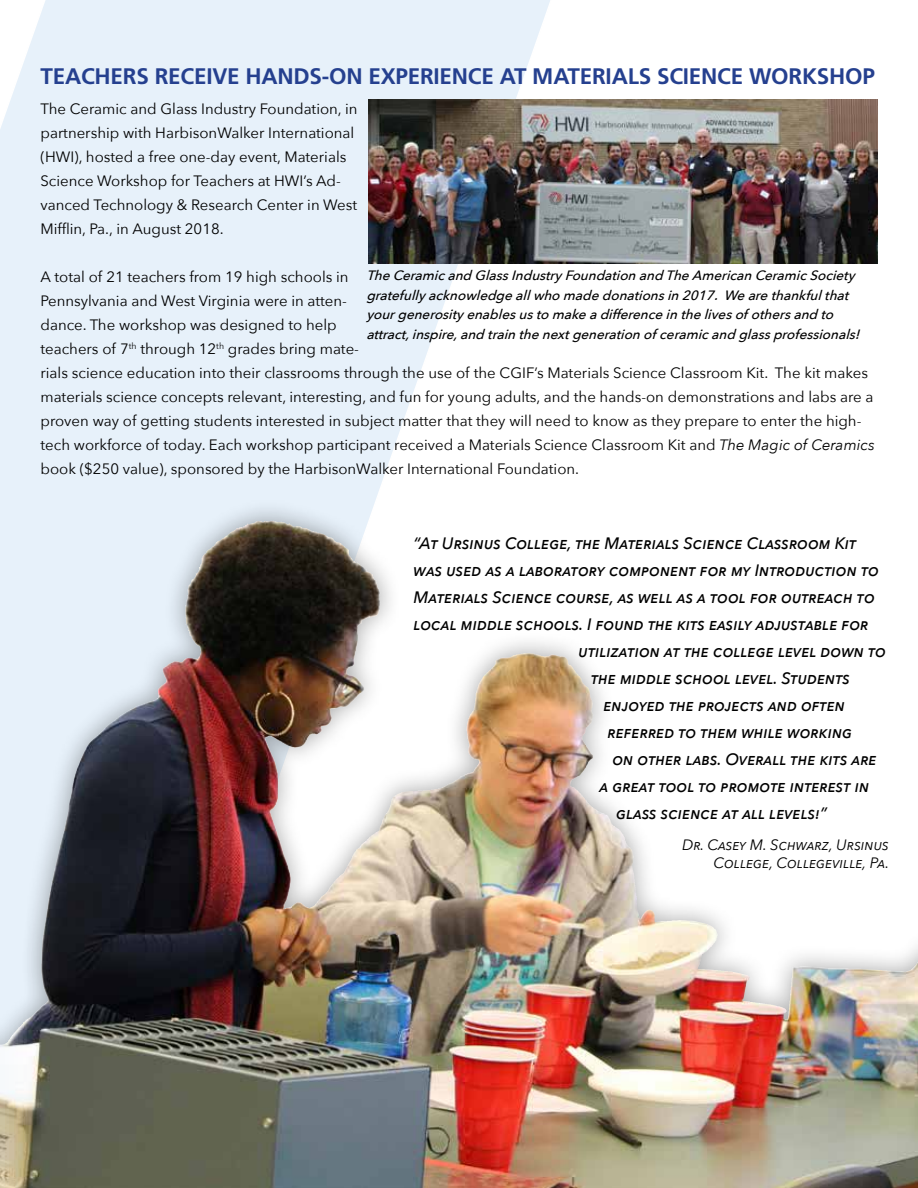
<style>
.page{position:relative;width:918px;height:1188px;background:#fff}
.page>*{position:absolute;margin:0;border:0;box-sizing:border-box;transform-origin:0 0}
.t1{font:700 22.5px "Frutiger";letter-spacing:-.01em;color:#25408f}
.t2{font:italic 500 16.5px "Avenir Next";color:#000}
.t3{font:15px/24px "Avenir Next";color:#000}
.t4{font:italic 15px/18px "Avenir Next";color:#000;text-align:right}
.t5{font:italic 500 13.5px/19.5px "Avenir Next";color:#000}
.s1{font-style:italic}
</style>
<div class="page">
<svg style="left:0;top:0;width:550px;height:499px;background:#eaf2fa"></svg>
<div style="left:0;top:499px;width:918px;height:689px;background:#000;opacity:.35"></div>
<img style="left:180px;top:521px;width:91px;height:141px">
<img style="left:369px;top:99px;width:509px;height:165px">
<h1 class="t1" style="left:40px;top:63px;width:836px">TEACHERS RECEIVE HANDS-ON EXPERIENCE AT MATERIALS SCIENCE WORKSHOP</h1>
<p class="t3" style="left:40px;top:97px;width:319px">The Ceramic and Glass Industry Foundation, in partnership with HarbisonWalker International (HWI), hosted a free one-day event, Materials Science Workshop for Teachers at HWI’s Ad&shy;vanced Technology &amp; Research Center in West Mifflin, Pa., in August 2018.</p>
<p class="t3" style="left:40px;top:265px;width:836px">A total of 21 teachers from 19 high schools in<br>Pennsylvania and West Virginia were in atten-<br>dance. The workshop was designed to help<br>teachers of 7<sup>th</sup> through 12<sup>th</sup> grades bring mate-<br>rials science education into their classrooms through the use of the CGIF’s Materials Science Classroom Kit. The kit makes materials science concepts relevant, interesting, and fun for young adults, and the hands-on demonstrations and labs are a proven way of getting students interested in subject matter that they will need to know as they prepare to enter the high&shy;tech workforce of today. Each workshop participant received a Materials Science Classroom Kit and <span class="s1">The Magic of Ceramics </span>book ($250 value), sponsored by the HarbisonWalker International Foundation.</p>
<p class="t5" style="left:366px;top:265px;width:500px">TheCeramicandGlassIndustryFoundationandTheAmericanCeramicSociety gratefullyacknowledgeallwhomadedonationsin2017.Wearethankfulthat yourgenerosityenablesustomakeadifferenceinthelivesofothersandto attract,inspire,andtrainthenextgenerationofceramicandglassprofessionals!</p>
<p class="t2" style="left:414px;top:529px;width:444px">“At Ursinus College, the Materials Science Classroom Kit</p>
<p class="t2" style="left:414px;top:556px;width:467px">was used as a laboratory component for my Introduction to</p>
<p class="t2" style="left:414px;top:583px;width:463px">Materials Science course, as well as a tool for outreach to</p>
<p class="t2" style="left:414px;top:610px;width:456px">local middle schools. I found the kits easily adjustable for</p>
<p class="t2" style="left:579px;top:637px;width:309px">utilization at the college level down to</p>
<p class="t2" style="left:591px;top:664px;width:261px">the middle school level. Students</p>
<p class="t2" style="left:603px;top:691px;width:243px">enjoyed the projects and often</p>
<p class="t2" style="left:608px;top:718px;width:246px">referred to them while working</p>
<p class="t2" style="left:612px;top:745px;width:266px">on other labs. Overall the kits are</p>
<p class="t2" style="left:600px;top:772px;width:271px">a great tool to promote interest in</p>
<p class="t2" style="left:616px;top:799px;width:213px">glass science at all levels!”</p>
<p class="t4" style="left:682px;top:836px;width:209px">Dr. Casey M. Schwarz, Ursinus<br>College, Collegeville, Pa.</p>
</div>
